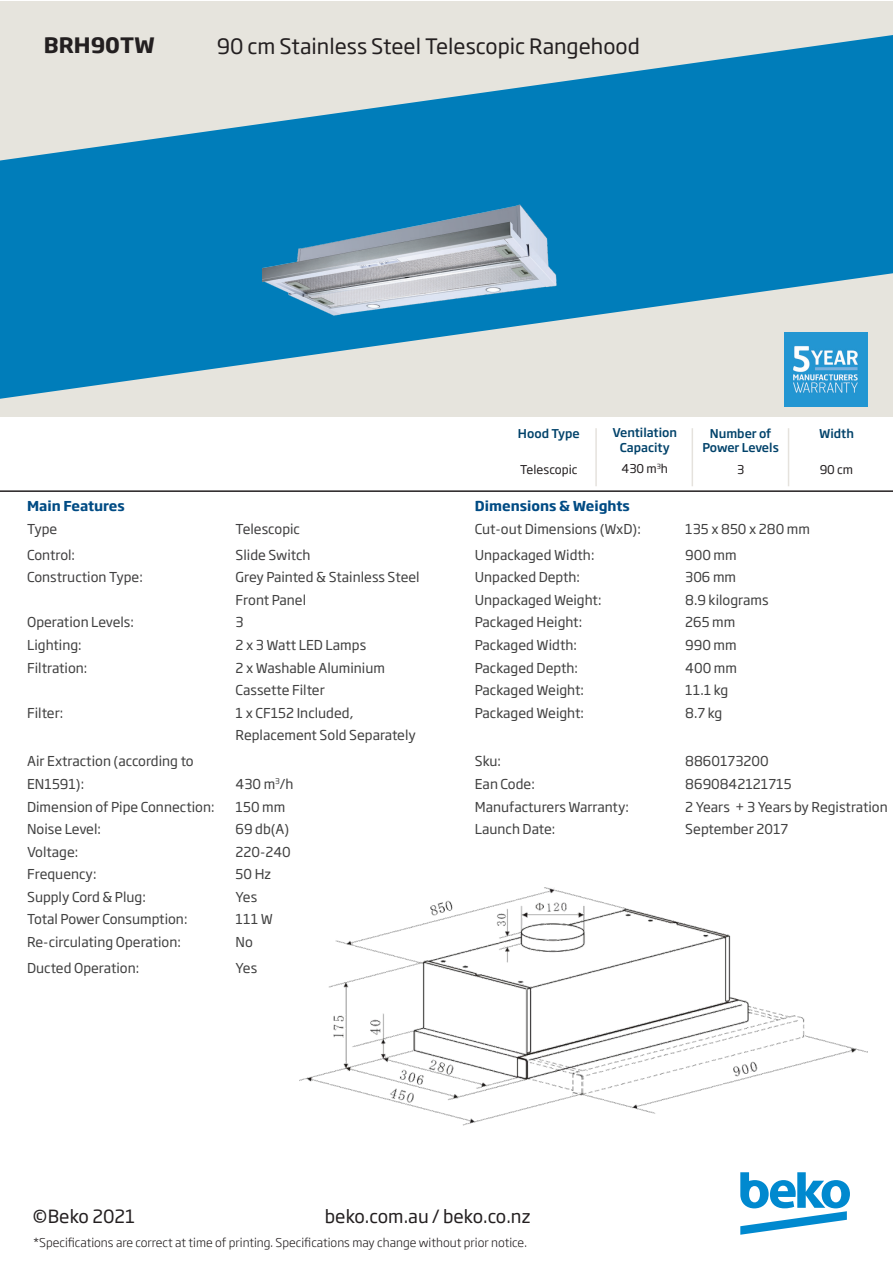
<style>
.page{position:relative;width:893px;height:1263px;background:#fff}
.page>*{position:absolute;margin:0;border:0;box-sizing:border-box;transform-origin:0 0}
.t1{font:21px "Soho Gothic Pro";color:#231f20}
.t2{font:700 21px "Soho Gothic Pro";color:#231f20}
.t3{font:18px "Soho Gothic Pro";color:#231f20}
.t4{font:13.5px "Soho Gothic Pro";color:#404040}
.t5{font:13.5px "Soho Gothic Pro";color:#403f40}
.t6{font:700 13.5px "Soho Gothic Pro";color:#004b84}
.t7{font:300 12px "Soho Gothic Pro";color:#231f20}
.t8{font:500 12px/14.4px "Soho Gothic Pro";color:#01426a;text-align:center}
.t9{font:12px "Soho Gothic Pro";color:#231f20}
</style>
<div class="page">
<div style="left:0;top:1px;width:893px;height:416px;background:#e6e4dd"></div>
<svg style="left:0;top:35px;width:893px;height:364px;fill:#007dba"></svg>
<img style="left:784px;top:332px;width:84px;height:74px">
<svg style="left:740px;top:1172px;width:110px;height:63px"></svg>
<hr style="left:0;top:490px;width:893px;height:2px;background:#231f20">
<img style="left:262px;top:189px;width:299px;height:143px">
<hr style="left:595px;top:428px;width:2px;height:58px;background:#e5e2dd">
<hr style="left:692px;top:428px;width:1px;height:58px;background:#e5e2dd">
<hr style="left:788px;top:428px;width:1px;height:58px;background:#e5e2dd">
<img style="left:299px;top:887px;width:569px;height:239px">
<p class="t2" style="left:44px;top:29px;width:113px">BRH90TW</p>
<p class="t1" style="left:217px;top:30px;width:425px">90 cm Stainless Steel Telescopic Rangehood</p>
<p class="t8" style="left:518px;top:425px;width:64px">Hood Type</p>
<p class="t9" style="left:520px;top:460px;width:59px">Telescopic</p>
<p class="t8" style="left:612px;top:425px;width:66px">Ventilation<br>Capacity</p>
<p class="t9" style="left:621px;top:459px;width:48px">430 m<sup>3</sup>h</p>
<p class="t8" style="left:702px;top:425px;width:78px">Number of<br>Power Levels</p>
<p class="t9" style="left:737px;top:460px;width:9px">3</p>
<p class="t8" style="left:819px;top:425px;width:36px">Width</p>
<p class="t9" style="left:820px;top:460px;width:35px">90 cm</p>
<p class="t6" style="left:27px;top:495px;width:99px">Main Features</p>
<p class="t6" style="left:475px;top:495px;width:156px">Dimensions &amp; Weights</p>
<p class="t5" style="left:27px;top:518px;width:32px">Type</p>
<p class="t5" style="left:236px;top:518px;width:66px">Telescopic</p>
<p class="t4" style="left:475px;top:518px;width:168px">Cut-out Dimensions (WxD):</p>
<p class="t4" style="left:685px;top:518px;width:126px">135 x 850 x 280 mm</p>
<p class="t5" style="left:27px;top:544px;width:49px">Control:</p>
<p class="t5" style="left:236px;top:544px;width:76px">Slide Switch</p>
<p class="t4" style="left:475px;top:544px;width:121px">Unpackaged Width:</p>
<p class="t4" style="left:685px;top:544px;width:53px">900 mm</p>
<p class="t5" style="left:27px;top:567px;width:117px">Construction Type:</p>
<p class="t4" style="left:236px;top:567px;width:186px">Grey Painted &amp; Stainless Steel</p>
<p class="t4" style="left:475px;top:567px;width:107px">Unpacked Depth:</p>
<p class="t4" style="left:685px;top:567px;width:52px">306 mm</p>
<p class="t4" style="left:236px;top:589px;width:72px">Front Panel</p>
<p class="t4" style="left:475px;top:589px;width:128px">Unpackaged Weight:</p>
<p class="t4" style="left:685px;top:589px;width:85px">8.9 kilograms</p>
<p class="t4" style="left:27px;top:612px;width:108px">Operation Levels:</p>
<p class="t4" style="left:236px;top:612px;width:10px">3</p>
<p class="t4" style="left:475px;top:612px;width:109px">Packaged Height:</p>
<p class="t4" style="left:685px;top:612px;width:52px">265 mm</p>
<p class="t4" style="left:27px;top:634px;width:56px">Lighting:</p>
<p class="t4" style="left:236px;top:634px;width:132px">2 x 3 Watt LED Lamps</p>
<p class="t4" style="left:475px;top:634px;width:104px">Packaged Width:</p>
<p class="t4" style="left:685px;top:634px;width:53px">990 mm</p>
<p class="t4" style="left:27px;top:657px;width:62px">Filtration:</p>
<p class="t4" style="left:236px;top:657px;width:151px">2 x Washable Aluminium</p>
<p class="t4" style="left:475px;top:657px;width:105px">Packaged Depth:</p>
<p class="t4" style="left:685px;top:657px;width:53px">400 mm</p>
<p class="t4" style="left:236px;top:680px;width:91px">Cassette Filter</p>
<p class="t4" style="left:475px;top:680px;width:111px">Packaged Weight:</p>
<p class="t4" style="left:685px;top:680px;width:45px">11.1 kg</p>
<p class="t4" style="left:27px;top:702px;width:38px">Filter:</p>
<p class="t4" style="left:236px;top:702px;width:119px">1 x CF152 Included,</p>
<p class="t4" style="left:475px;top:702px;width:111px">Packaged Weight:</p>
<p class="t4" style="left:685px;top:702px;width:39px">8.7 kg</p>
<p class="t4" style="left:236px;top:725px;width:182px">Replacement Sold Separately</p>
<p class="t4" style="left:27px;top:751px;width:168px">Air Extraction (according to</p>
<p class="t4" style="left:475px;top:751px;width:28px">Sku:</p>
<p class="t4" style="left:685px;top:751px;width:85px">8860173200</p>
<p class="t4" style="left:27px;top:773px;width:59px">EN1591):</p>
<p class="t4" style="left:236px;top:773px;width:59px">430 m<sup>3</sup>/h</p>
<p class="t4" style="left:475px;top:773px;width:62px">Ean Code:</p>
<p class="t4" style="left:685px;top:773px;width:108px">8690842121715</p>
<p class="t4" style="left:27px;top:796px;width:189px">Dimension of Pipe Connection:</p>
<p class="t4" style="left:236px;top:796px;width:51px">150 mm</p>
<p class="t4" style="left:475px;top:796px;width:156px">Manufacturers Warranty:</p>
<p class="t4" style="left:685px;top:796px;width:204px">2 Years + 3 Years by Registration</p>
<p class="t4" style="left:27px;top:819px;width:75px">Noise Level:</p>
<p class="t4" style="left:236px;top:819px;width:55px">69 db(A)</p>
<p class="t4" style="left:475px;top:819px;width:82px">Launch Date:</p>
<p class="t4" style="left:685px;top:819px;width:105px">September 2017</p>
<p class="t4" style="left:27px;top:841px;width:53px">Voltage:</p>
<p class="t4" style="left:236px;top:841px;width:57px">220-240</p>
<p class="t4" style="left:27px;top:864px;width:71px">Frequency:</p>
<p class="t4" style="left:236px;top:864px;width:37px">50 Hz</p>
<p class="t4" style="left:27px;top:886px;width:120px">Supply Cord &amp; Plug:</p>
<p class="t4" style="left:236px;top:886px;width:23px">Yes</p>
<p class="t4" style="left:27px;top:909px;width:162px">Total Power Consumption:</p>
<p class="t4" style="left:236px;top:909px;width:39px">111 W</p>
<p class="t4" style="left:27px;top:931px;width:155px">Re-circulating Operation:</p>
<p class="t4" style="left:236px;top:931px;width:19px">No</p>
<p class="t4" style="left:27px;top:957px;width:114px">Ducted Operation:</p>
<p class="t4" style="left:236px;top:957px;width:23px">Yes</p>
<p class="t3" style="left:33px;top:1202px;width:104px">©Beko 2021</p>
<p class="t3" style="left:325px;top:1202px;width:207px">beko.com.au / beko.co.nz</p>
<p class="t7" style="left:33px;top:1233px;width:495px">*Specifications are correct at time of printing. Specifications may change without prior notice.</p>
</div>
